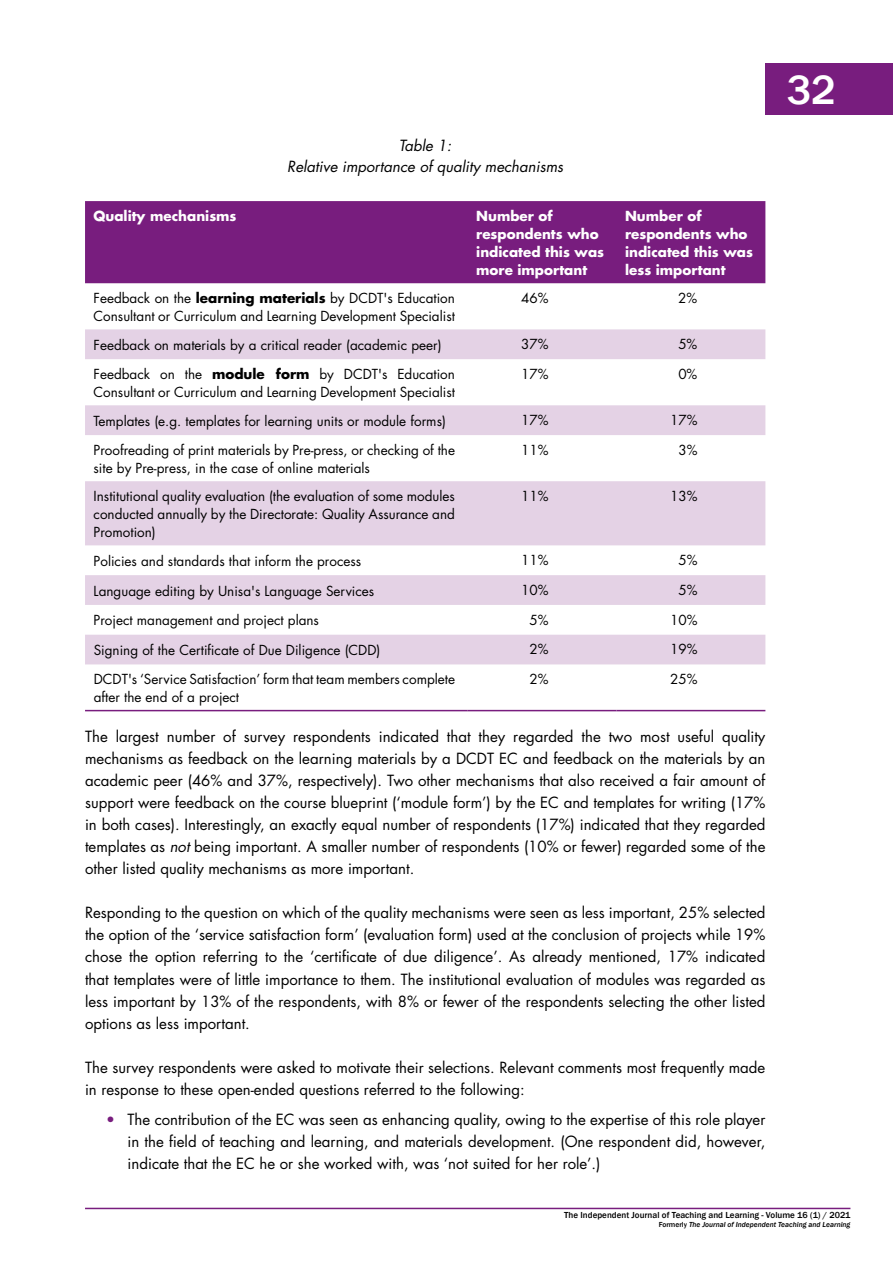
<style>
.page{position:relative;width:893px;height:1263px;background:#fff}
.page>*{position:absolute;margin:0;border:0;box-sizing:border-box;transform-origin:0 0}
.t1{font:500 42px "Franklin Gothic";color:#fff}
.t2{font:15px/22px "Futura Std";color:#000;text-align:justify}
.t3{font:italic 15px/21px "Futura Std";color:#000;text-align:center}
.t4{font:13.5px/18px "Futura Std";color:#000}
.t5{font:700 13.5px/18px "Futura Std";color:#fff}
.t6{font:500 9px "Franklin Gothic";color:#000}
.t7{font:italic 500 7.5px "Franklin Gothic";color:#000}
.s1{font-weight:700}
.s2{font-style:italic}
.s3{color:#781d7e}
.s4{font-style:normal}
</style>
<div class="page">
<hr style="left:85px;top:1208px;width:765px;height:1px;background:#781d7e">
<div style="left:765px;top:64px;width:128px;height:51px;background:#781d7e"></div>
<div style="left:85px;top:201px;width:680px;height:82px;background:#781d7e"></div>
<svg style="left:85px;top:329px;width:680px;height:335px;fill:#e4d2e5"></svg>
<hr style="left:85px;top:710px;width:383px;height:1px;background:#781d7e">
<hr style="left:468px;top:710px;width:149px;height:1px;background:#781d7e">
<hr style="left:617px;top:710px;width:148px;height:1px;background:#781d7e">
<p class="t3" style="left:287px;top:135px;width:277px">Table 1:<br>Relative importance of quality mechanisms</p>
<p class="t5" style="left:94px;top:206px;width:144px">Quality mechanisms</p>
<p class="t5" style="left:476px;top:206px;width:129px">Number of respondents who indicated this was more important</p>
<p class="t5" style="left:625px;top:206px;width:129px">Number of respondents who indicated this was less important</p>
<p class="t4" style="left:94px;top:289px;width:363px">Feedback on the <span class="s1">learning materials</span> by DCDT's Education<br>Consultant or Curriculum and Learning Development Specialist</p>
<p class="t4" style="left:521px;top:289px;width:29px">46%</p>
<p class="t4" style="left:678px;top:289px;width:21px">2%</p>
<p class="t4" style="left:94px;top:336px;width:349px">Feedback on materials by a critical reader (academic peer)</p>
<p class="t4" style="left:521px;top:335px;width:29px">37%</p>
<p class="t4" style="left:678px;top:335px;width:21px">5%</p>
<p class="t4" style="left:94px;top:365px;width:363px">Feedback on the <span class="s1">module form</span> by DCDT's Education<br>Consultant or Curriculum and Learning Development Specialist</p>
<p class="t4" style="left:521px;top:365px;width:29px">17%</p>
<p class="t4" style="left:678px;top:365px;width:21px">0%</p>
<p class="t4" style="left:94px;top:412px;width:354px">Templates (e.g. templates for learning units or module forms)</p>
<p class="t4" style="left:521px;top:411px;width:29px">17%</p>
<p class="t4" style="left:670px;top:411px;width:29px">17%</p>
<p class="t4" style="left:94px;top:441px;width:363px">Proofreading of print materials by Pre-press, or checking of the site by Pre-press, in the case of online materials</p>
<p class="t4" style="left:521px;top:441px;width:29px">11%</p>
<p class="t4" style="left:678px;top:441px;width:21px">3%</p>
<p class="t4" style="left:94px;top:487px;width:363px;text-align:justify">Institutional quality evaluation (the evaluation of some modules conducted annually by the Directorate: Quality Assurance and Promotion)</p>
<p class="t4" style="left:521px;top:487px;width:29px">11%</p>
<p class="t4" style="left:670px;top:487px;width:29px">13%</p>
<p class="t4" style="left:94px;top:552px;width:269px">Policies and standards that inform the process</p>
<p class="t4" style="left:521px;top:551px;width:29px">11%</p>
<p class="t4" style="left:678px;top:551px;width:21px">5%</p>
<p class="t4" style="left:94px;top:582px;width:282px">Language editing by Unisa's Language Services</p>
<p class="t4" style="left:521px;top:581px;width:29px">10%</p>
<p class="t4" style="left:678px;top:581px;width:21px">5%</p>
<p class="t4" style="left:94px;top:611px;width:227px">Project management and project plans</p>
<p class="t4" style="left:530px;top:611px;width:21px">5%</p>
<p class="t4" style="left:670px;top:611px;width:29px">10%</p>
<p class="t4" style="left:94px;top:641px;width:288px">Signing of the Certificate of Due Diligence (CDD)</p>
<p class="t4" style="left:530px;top:640px;width:21px">2%</p>
<p class="t4" style="left:670px;top:640px;width:29px">19%</p>
<p class="t4" style="left:94px;top:670px;width:363px">DCDT's ‘Service Satisfaction’ form that team members complete after the end of a project</p>
<p class="t4" style="left:530px;top:670px;width:21px">2%</p>
<p class="t4" style="left:670px;top:670px;width:29px">25%</p>
<p class="t2" style="left:85px;top:725px;width:682px">The largest number of survey respondents indicated that they regarded the two most useful quality mechanisms as feedback on the learning materials by a DCDT EC and feedback on the materials by an academic peer (46% and 37%, respectively). Two other mechanisms that also received a fair amount of support were feedback on the course blueprint (‘module form’) by the EC and templates for writing (17% in both cases). Interestingly, an exactly equal number of respondents (17%) indicated that they regarded templates as <span class="s2">not</span> being important. A smaller number of respondents (10% or fewer) regarded some of the other listed quality mechanisms as more important.</p>
<p class="t2" style="left:85px;top:902px;width:682px">Responding to the question on which of the quality mechanisms were seen as less important, 25% selected the option of the ‘service satisfaction form’ (evaluation form) used at the conclusion of projects while 19% chose the option referring to the ‘certificate of due diligence’. As already mentioned, 17% indicated that templates were of little importance to them. The institutional evaluation of modules was regarded as less important by 13% of the respondents, with 8% or fewer of the respondents selecting the other listed options as less important.</p>
<p class="t2" style="left:85px;top:1056px;width:682px">The survey respondents were asked to motivate their selections. Relevant comments most frequently made in response to these open-ended questions referred to the following:</p>
<p class="t2" style="left:128px;top:1109px;width:639px;text-indent:-21px"><span class="s3">•</span> The contribution of the EC was seen as enhancing quality, owing to the expertise of this role player in the field of teaching and learning, and materials development. (One respondent did, however, indicate that the EC he or she worked with, was ‘not suited for her role’.)</p>
<h1 class="t1" style="left:787px;top:64px;width:51px">32</h1>
<p class="t6" style="left:564px;top:1210px;width:288px">The Independent Journal of Teaching and Learning - Volume 16 (1) / 2021</p>
<p class="t7" style="left:659px;top:1220px;width:193px"><span class="s4">Formerly</span> The Journal of Independent Teaching and Learning</p>
</div>
